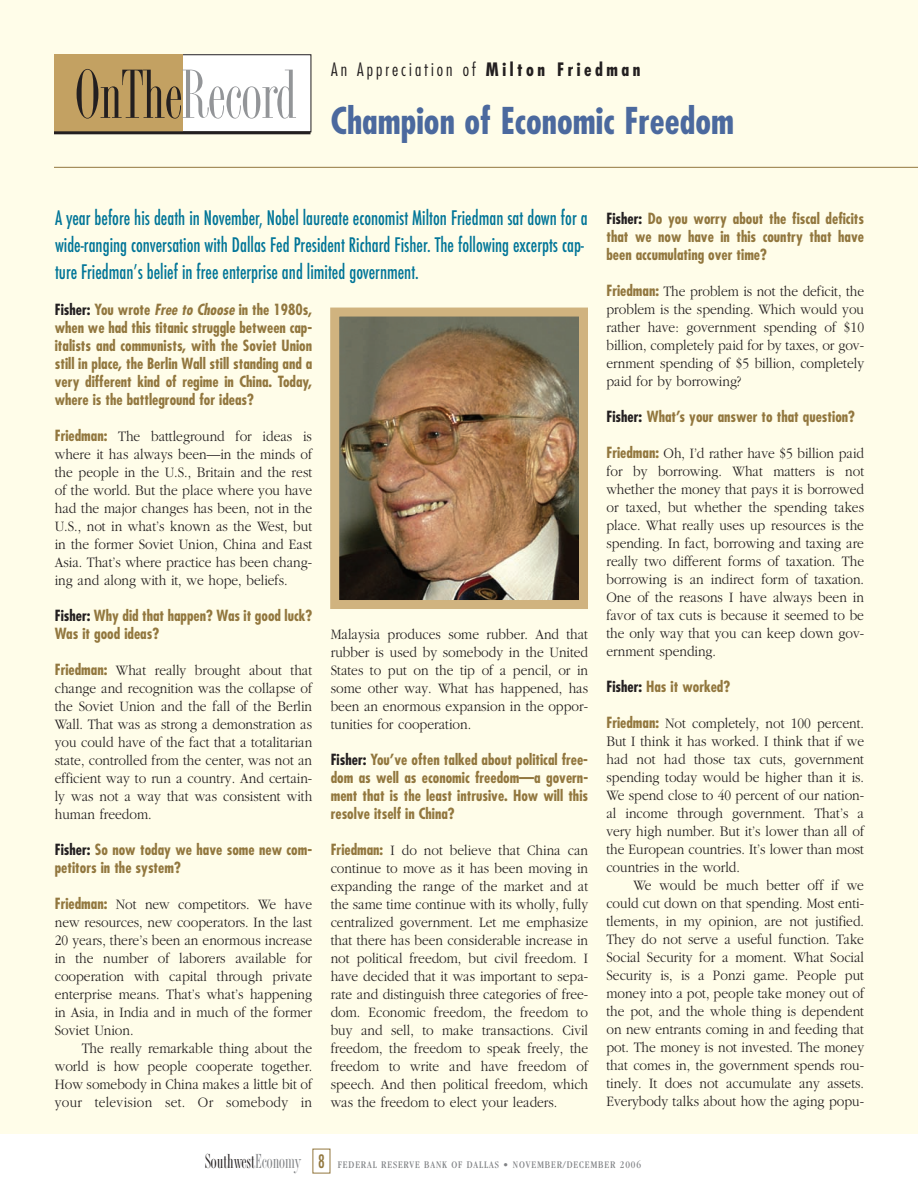
<style>
.page{position:relative;width:918px;height:1188px;background:#fff}
.page>*{position:absolute;margin:0;border:0;box-sizing:border-box;transform-origin:0 0}
.t1{font:condensed 72px "AT Torino";letter-spacing:-.005em;color:#939598}
.t2{font:700 condensed 36px "Futura";color:#4b699e}
.t3{font:500 condensed 19.5px/27px "Futura";color:#007598;scale:.9 1}
.t4{font:300 condensed 18px "Futura";letter-spacing:.165em;color:#231f20}
.t5{font:300 15px/18px "Garamond";color:#231f20;text-align:justify;scale:.9 1}
.t6{font:700 condensed 15px/18px "Futura";color:#92773e;text-align:justify}
.t7{font:condensed 10.5px "Garamond";letter-spacing:.09em;color:#808285}
.s1{color:#231f20}
.s2{font-weight:700}
.s3{font-style:italic}
.s4{font-family:"Futura";font-weight:700;font-stretch:condensed;color:#92773e}
.s5{font-family:"AT Torino";font-size:21px;color:#231f20}
.s6{font-family:"AT Torino";font-size:21px}
.s7{font-family:"Futura";font-weight:500;font-size:18px;color:#92773e}
</style>
<div class="page">
<div style="left:0;top:0;width:918px;height:1134px;background:#fffde9"></div>
<hr style="left:54px;top:167px;width:864px;height:1px;background:#92773e">
<div style="left:181px;top:55px;width:130px;height:77px;background:#fff"></div>
<div style="left:181px;top:54px;width:130px;height:78px;border:1px solid #231f20"></div>
<div style="left:54px;top:54px;width:129px;height:78px;background:#c3a162"></div>
<img style="left:340px;top:318px;width:238px;height:281px">
<div style="left:330px;top:308px;width:258px;height:301px;border:9px solid #d0b37f"></div>
<hr style="left:54px;top:131px;width:256px;height:3px;background:#231f20">
<h1 class="t1" style="left:75px;top:70px;width:222px"><span class="s1">OnThe</span>Record</h1>
<p class="t4" style="left:331px;top:61px;width:311px">An Appreciation of <span class="s2">Milton Friedman</span></p>
<h2 class="t2" style="left:331px;top:105px;width:405px">Champion of Economic Freedom</h2>
<p class="t3" style="left:55px;top:204px;width:593px">A year before his death in November, Nobel laureate economist Milton Friedman sat down for a wide-ranging conversation with Dallas Fed President Richard Fisher. The following excerpts cap&shy;ture Friedman’s belief in free enterprise and limited government.</p>
<p class="t6" style="left:55px;top:302px;width:259px"><span class="s1">Fisher:</span> You wrote <span class="s3">Free to Choose</span> in the 1980s, when we had this titanic struggle between cap&shy;italists and communists, with the Soviet Union still in place, the Berlin Wall still standing and a very different kind of regime in China. Today, where is the battleground for ideas?</p>
<p class="t5" style="left:55px;top:427px;width:288px"><span class="s4">Friedman:</span> The battleground for ideas is where it has always been—in the minds of the people in the U.S., Britain and the rest of the world. But the place where you have had the major changes has been, not in the U.S., not in what’s known as the West, but in the former Soviet Union, China and East Asia. That’s where practice has been chang&shy;ing and along with it, we hope, beliefs.</p>
<p class="t6" style="left:55px;top:608px;width:259px"><span class="s1">Fisher:</span> Why did that happen? Was it good luck?<br>Was it good ideas?</p>
<p class="t5" style="left:55px;top:661px;width:288px"><span class="s4">Friedman:</span> What really brought about that change and recognition was the collapse of the Soviet Union and the fall of the Berlin Wall. That was as strong a demonstration as you could have of the fact that a totalitarian state, controlled from the center, was not an efficient way to run a country. And certain&shy;ly was not a way that was consistent with human freedom.</p>
<p class="t6" style="left:55px;top:842px;width:259px"><span class="s1">Fisher:</span> So now today we have some new com&shy;petitors in the system?</p>
<p class="t5" style="left:55px;top:895px;width:288px"><span class="s4">Friedman:</span> Not new competitors. We have new resources, new cooperators. In the last 20 years, there’s been an enormous increase in the number of laborers available for cooperation with capital through private enterprise means. That’s what’s happening in Asia, in India and in much of the former Soviet Union.</p>
<p class="t5" style="left:55px;top:1039px;width:288px;text-indent:27px">The really remarkable thing about the world is how people cooperate together.<br>How somebody in China makes a little bit of your television set. Or somebody in</p>
<p class="t5" style="left:331px;top:625px;width:288px">Malaysia produces some rubber. And that rubber is used by somebody in the United States to put on the tip of a pencil, or in some other way. What has happened, has been an enormous expansion in the oppor&shy;tunities for cooperation.</p>
<p class="t6" style="left:331px;top:752px;width:259px"><span class="s1">Fisher:</span> You’ve often talked about political free&shy;dom as well as economic freedom—a govern&shy;ment that is the least intrusive. How will this resolve itself in China?</p>
<p class="t5" style="left:331px;top:841px;width:288px"><span class="s4">Friedman:</span> I do not believe that China can continue to move as it has been moving in expanding the range of the market and at the same time continue with its wholly, fully centralized government. Let me emphasize that there has been considerable increase in not political freedom, but civil freedom. I have decided that it was important to sepa&shy;rate and distinguish three categories of free&shy;dom. Economic freedom, the freedom to buy and sell, to make transactions. Civil freedom, the freedom to speak freely, the freedom to write and have freedom of speech. And then political freedom, which was the freedom to elect your leaders.</p>
<p class="t6" style="left:606px;top:211px;width:259px"><span class="s1">Fisher:</span> Do you worry about the fiscal deficits that we now have in this country that have been accumulating over time?</p>
<p class="t5" style="left:606px;top:282px;width:288px"><span class="s4">Friedman:</span> The problem is not the deficit, the problem is the spending. Which would you rather have: government spending of $10 billion, completely paid for by taxes, or gov&shy;ernment spending of $5 billion, completely paid for by borrowing?</p>
<p class="t6" style="left:606px;top:409px;width:250px"><span class="s1">Fisher:</span> What’s your answer to that question?</p>
<p class="t5" style="left:606px;top:444px;width:288px"><span class="s4">Friedman:</span> Oh, I’d rather have $5 billion paid for by borrowing. What matters is not whether the money that pays it is borrowed or taxed, but whether the spending takes place. What really uses up resources is the spending. In fact, borrowing and taxing are really two different forms of taxation. The borrowing is an indirect form of taxation.<br>One of the reasons I have always been in favor of tax cuts is because it seemed to be the only way that you can keep down gov&shy;ernment spending.</p>
<p class="t6" style="left:606px;top:679px;width:125px"><span class="s1">Fisher:</span> Has it worked?</p>
<p class="t5" style="left:606px;top:714px;width:288px"><span class="s4">Friedman:</span> Not completely, not 100 percent.<br>But I think it has worked. I think that if we had not had those tax cuts, government spending today would be higher than it is.<br>We spend close to 40 percent of our nation&shy;al income through government. That’s a very high number. But it’s lower than all of the European countries. It’s lower than most countries in the world.</p>
<p class="t5" style="left:606px;top:876px;width:288px;text-indent:27px">We would be much better off if we could cut down on that spending. Most enti&shy;tlements, in my opinion, are not justified.<br>They do not serve a useful function. Take Social Security for a moment. What Social Security is, is a Ponzi game. People put money into a pot, people take money out of the pot, and the whole thing is dependent on new entrants coming in and feeding that pot. The money is not invested. The money that comes in, the government spends rou&shy;tinely. It does not accumulate any assets.<br>Everybody talks about how the aging popu-</p>
<p class="t7" style="left:205px;top:1160px;width:438px"><span class="s5">Southwest</span><span class="s6">Economy</span> <span class="s7">8</span> FEDERAL RESERVE BANK OF DALLAS • NOVEMBER/DECEMBER 2006</p>
</div>
